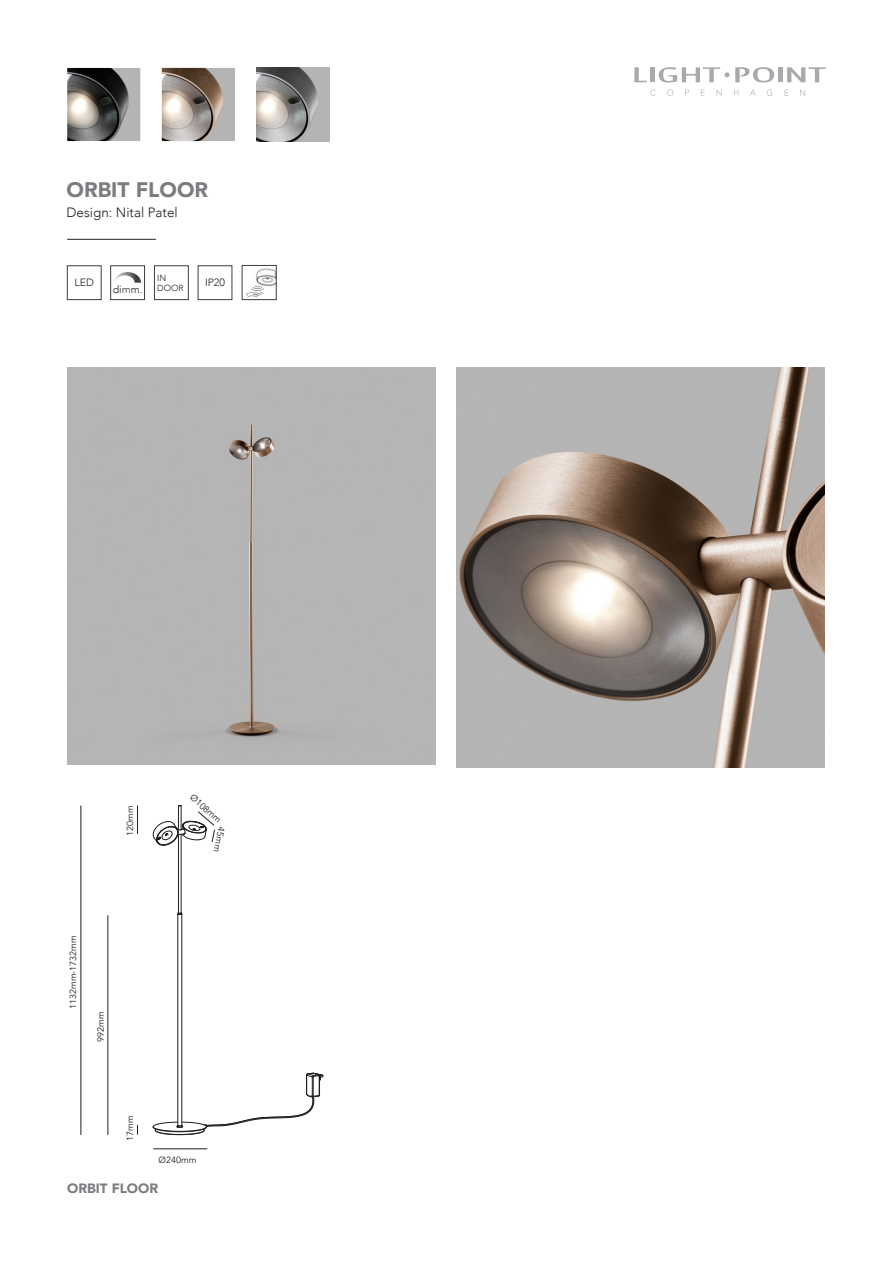
<style>
.page{position:relative;width:893px;height:1263px;background:#fff}
.page>*{position:absolute;margin:0;border:0;box-sizing:border-box;transform-origin:0 0}
.Produktnavn_stor{font:900 21px "Avenir";color:#7b7c7f}
.Designer{font:300 13.5px "Avenir";color:#231f20}
.Produktnavn_Lille{font:900 13.5px "Avenir";color:#7a7c7f}
.Designer-2{font:300 10.65px "Avenir";color:#231f20}
.Produktmål{font:9px "Avenir";color:#231f20}
.Designer-3{font:300 8.85px/10.6px "Avenir";color:#231f20}
.s1{color:#3e3e3f}
</style>
<div class="page">
<svg style="left:634px;top:67px;width:13px;height:15px"></svg>
<div style="left:650px;top:67px;width:5px;height:15px;background:#a8a9ad"></div>
<svg style="left:659px;top:67px;width:70px;height:15px"></svg>
<svg style="left:735px;top:67px;width:39px;height:15px"></svg>
<hr style="left:778px;top:67px;width:4px;height:15px;background:#a8a9ad">
<svg style="left:787px;top:67px;width:39px;height:15px"></svg>
<svg style="left:650px;top:90px;width:6px;height:6px"></svg>
<svg style="left:667px;top:90px;width:6px;height:6px"></svg>
<svg style="left:685px;top:90px;width:4px;height:6px"></svg>
<svg style="left:701px;top:90px;width:4px;height:6px"></svg>
<svg style="left:717px;top:90px;width:4px;height:6px"></svg>
<svg style="left:734px;top:90px;width:4px;height:6px"></svg>
<svg style="left:750px;top:90px;width:6px;height:6px"></svg>
<svg style="left:767px;top:90px;width:5px;height:6px"></svg>
<svg style="left:785px;top:90px;width:3px;height:6px"></svg>
<svg style="left:800px;top:90px;width:5px;height:6px"></svg>
<hr style="left:67px;top:239px;width:89px;height:1px;background:#231f20">
<div style="left:154px;top:266px;width:34px;height:34px;border:1px solid #3e3e3f"></div>
<div style="left:67px;top:266px;width:34px;height:34px;border:1px solid #3e3e3f"></div>
<div style="left:111px;top:266px;width:34px;height:34px;border:1px solid #3e3e3f"></div>
<svg style="left:114px;top:272px;width:27px;height:11px"></svg>
<div style="left:67px;top:367px;width:369px;height:398px;background:#b5b5b5"></div>
<img style="left:456px;top:367px;width:369px;height:400px">
<hr style="left:178px;top:914px;width:1px;height:211px;background:#231f20">
<hr style="left:182px;top:914px;width:1px;height:211px;background:#231f20">
<svg style="left:152px;top:1072px;width:172px;height:63px"></svg>
<hr style="left:178px;top:835px;width:1px;height:78px;background:#231f20">
<hr style="left:181px;top:834px;width:1px;height:79px;background:#231f20">
<hr style="left:153px;top:1148px;width:54px;height:1px;background:#231f20">
<hr style="left:108px;top:916px;width:1px;height:219px;background:#231f20">
<svg style="left:137px;top:806px;width:1px;height:27px"></svg>
<svg style="left:152px;top:805px;width:63px;height:41px"></svg>
<hr style="left:81px;top:806px;width:1px;height:329px;background:#231f20">
<img style="left:255px;top:268px;width:19px;height:19px">
<img style="left:246px;top:285px;width:20px;height:12px">
<div style="left:242px;top:265px;width:34px;height:35px;border:1px solid #3e3e3f"></div>
<img style="left:67px;top:68px;width:73px;height:73px">
<img style="left:256px;top:68px;width:74px;height:73px">
<img style="left:162px;top:68px;width:73px;height:73px">
<p class="Produktnavn_stor" style="left:67px;top:171px;width:143px">ORBIT FLOOR</p>
<p class="Designer" style="left:67px;top:205px;width:113px">Design: Nital Patel</p>
<p class="Designer-3" style="left:157px;top:272px;width:28px">IN<br>DOOR</p>
<p class="Designer-2" style="left:75px;top:276px;width:21px">LED</p>
<p class="Designer-2" style="left:205px;top:276px;width:21px">IP20</p>
<p class="Designer-2" style="left:113px;top:283px;width:31px">di<span class="s1">m</span>m.</p>
<p class="Produktmål" style="left:125px;top:836px;width:32px;rotate:-90deg">120mm</p>
<p class="Produktmål" style="left:195px;top:792px;width:39px;rotate:41deg">Ø108mm</p>
<p class="Produktmål" style="left:227px;top:828px;width:27px;rotate:101deg">45mm</p>
<p class="Produktmål" style="left:68px;top:1009px;width:75px;rotate:-90deg">1132mm-1732mm</p>
<p class="Produktmål" style="left:95px;top:1041px;width:32px;rotate:-90deg">992mm</p>
<p class="Produktmål" style="left:125px;top:1141px;width:27px;rotate:-90deg">17mm</p>
<p class="Produktmål" style="left:159px;top:1154px;width:39px">Ø240mm</p>
<p class="Produktnavn_Lille" style="left:67px;top:1177px;width:92px">ORBIT FLOOR</p>
</div>
